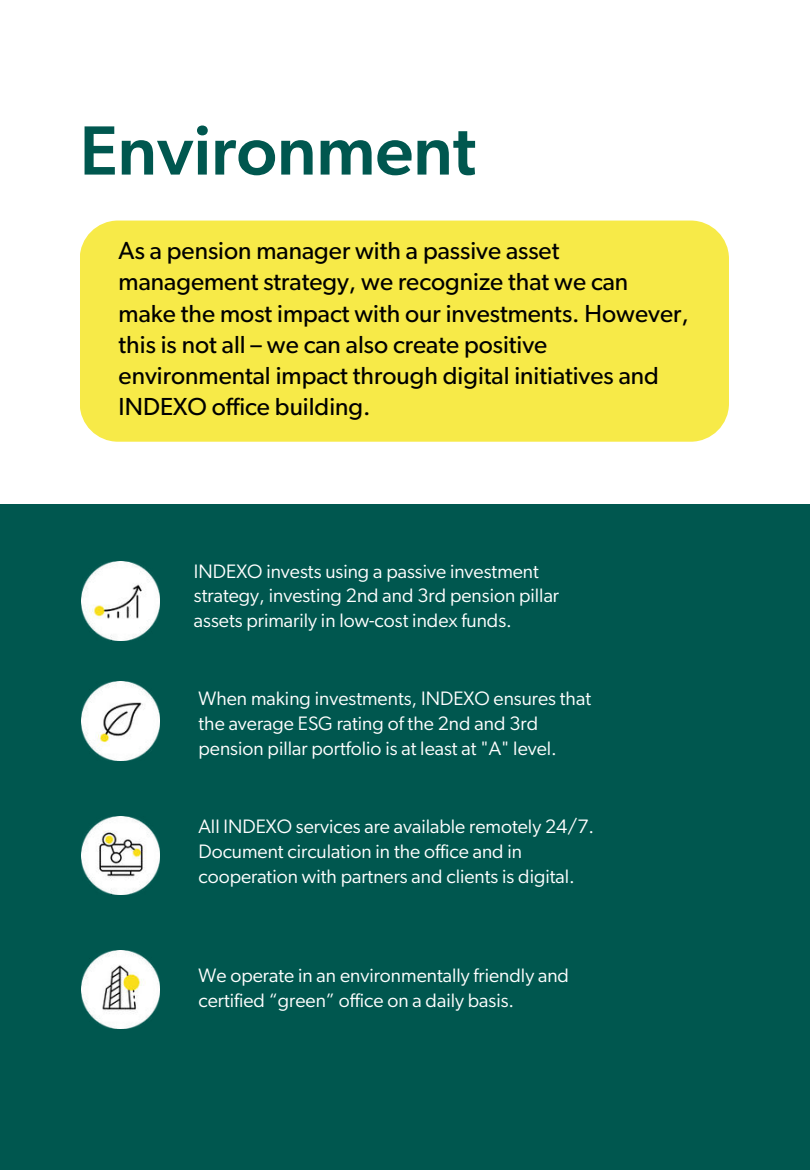
<style>
.page{position:relative;width:810px;height:1170px;background:#00574f}
.page>*{position:absolute;margin:0;border:0;box-sizing:border-box;transform-origin:0 0}
.t1{font:500 69.75px "Gibson";color:#00574f}
.t2{font:24.75px/31.2px "Gibson";color:#000}
.t3{font:19.5px/24.8px "Gibson";color:#fff}
</style>
<div class="page">
<img style="left:81px;top:816px;width:79px;height:79px">
<img style="left:81px;top:682px;width:79px;height:79px">
<img style="left:81px;top:561px;width:79px;height:79px">
<img style="left:81px;top:950px;width:79px;height:79px">
<div style="left:0;top:0;width:810px;height:504px;background:#fff"></div>
<div style="left:80px;top:221px;width:649px;height:221px;background:#f7ea48;border-radius:38px"></div>
<h1 class="t1" style="left:80px;top:109px;width:398px">Environment</h1>
<p class="t2" style="left:119px;top:234px;width:572px">As a pension manager with a passive asset management strategy, we recognize that we can make the most impact with our investments. However, this is not all – we can also create positive environmental impact through digital initiatives and INDEXO office building.</p>
<p class="t3" style="left:194px;top:558px;width:367px">INDEXO invests using a passive investment strategy, investing 2nd and 3rd pension pillar assets primarily in low-cost index funds.</p>
<p class="t3" style="left:199px;top:686px;width:394px">When making investments, INDEXO ensures that the average ESG rating of the 2nd and 3rd pension pillar portfolio is at least at "A" level.</p>
<p class="t3" style="left:199px;top:814px;width:397px">All INDEXO services are available remotely 24/7.<br>Document circulation in the office and in cooperation with partners and clients is digital.</p>
<p class="t3" style="left:199px;top:962px;width:372px">We operate in an environmentally friendly and certified “green” office on a daily basis.</p>
</div>
